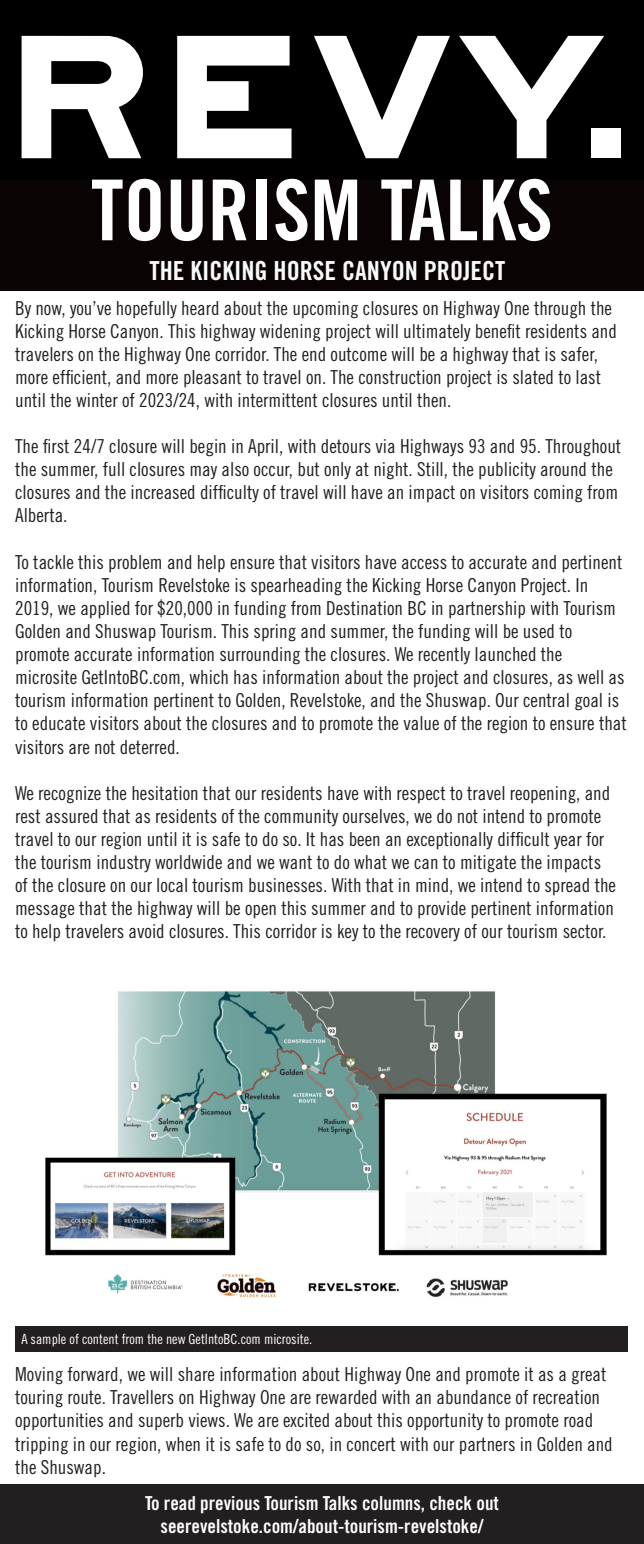
<style>
.page{position:relative;width:644px;height:1544px;background:#fff}
.page>*{position:absolute;margin:0;border:0;box-sizing:border-box;transform-origin:0 0}
.t1{font:84px "Trade Gothic LT Pro Bd Cn 20";color:#fff}
.t2{font:26.25px "Trade Gothic LT Pro Bd Cn 20";color:#fafafa}
.t3{font:19.25px/23.1px "Trade Gothic LT Pro Cn 18";color:#231f20}
.t4{font:19.25px "Trade Gothic LT Pro Bd Cn 20";color:#fff}
.t5{font:14px "Trade Gothic LT Pro Cn 18";color:#fff}
</style>
<div class="page">
<div style="left:0;top:0;width:644px;height:195px;background:#000"></div>
<svg style="left:177px;top:36px;width:114px;height:122px"></svg>
<svg style="left:314px;top:36px;width:136px;height:122px"></svg>
<svg style="left:22px;top:36px;width:121px;height:122px"></svg>
<div style="left:591px;top:128px;width:30px;height:30px;background:#fff"></div>
<svg style="left:459px;top:36px;width:145px;height:122px"></svg>
<div style="left:0;top:180px;width:644px;height:110px;background:#090304"></div>
<div style="left:0;top:1484px;width:644px;height:60px;background:#231f20"></div>
<div style="left:15px;top:1326px;width:612px;height:25px;background:#231f20"></div>
<img style="left:45px;top:991px;width:562px;height:307px">
<p class="t1" style="left:91px;top:159px;width:463px">TOURISM TALKS</p>
<p class="t2" style="left:150px;top:254px;width:357px">THE KICKING HORSE CANYON PROJECT</p>
<p class="t3" style="left:15px;top:296px;width:603px">By now, you’ve hopefully heard about the upcoming closures on Highway One through the Kicking Horse Canyon. This highway widening project will ultimately benefit residents and travelers on the Highway One corridor. The end outcome will be a highway that is safer, more efficient, and more pleasant to travel on. The construction project is slated to last until the winter of 2023/24, with intermittent closures until then.</p>
<p class="t3" style="left:15px;top:434px;width:608px">The first 24/7 closure will begin in April, with detours via Highways 93 and 95. Throughout the summer, full closures may also occur, but only at night. Still, the publicity around the closures and the increased difficulty of travel will have an impact on visitors coming from Alberta.</p>
<p class="t3" style="left:15px;top:550px;width:609px">To tackle this problem and help ensure that visitors have access to accurate and pertinent information, Tourism Revelstoke is spearheading the Kicking Horse Canyon Project. In 2019, we applied for $20,000 in funding from Destination BC in partnership with Tourism Golden and Shuswap Tourism. This spring and summer, the funding will be used to</p>
<p class="t3" style="left:15px;top:642px;width:549px">promote accurate information surrounding the closures. We recently launched the</p>
<p class="t3" style="left:15px;top:665px;width:613px">microsite GetIntoBC.com, which has information about the project and closures, as well as tourism information pertinent to Golden, Revelstoke, and the Shuswap. Our central goal is to educate visitors about the closures and to promote the value of the region to ensure that visitors are not deterred.</p>
<p class="t3" style="left:15px;top:781px;width:602px">We recognize the hesitation that our residents have with respect to travel reopening, and rest assured that as residents of the community ourselves, we do not intend to promote travel to our region until it is safe to do so. It has been an exceptionally difficult year for the tourism industry worldwide and we want to do what we can to mitigate the impacts of the closure on our local tourism businesses. With that in mind, we intend to spread the message that the highway will be open this summer and to provide pertinent information to help travelers avoid closures. This corridor is key to the recovery of our tourism sector.</p>
<p class="t5" style="left:21px;top:1331px;width:292px">A sample of content from the new GetIntoBC.com microsite.</p>
<p class="t3" style="left:15px;top:1362px;width:599px">Moving forward, we will share information about Highway One and promote it as a great touring route. Travellers on Highway One are rewarded with an abundance of recreation opportunities and superb views. We are excited about this opportunity to promote road tripping in our region, when it is safe to do so, in concert with our partners in Golden and the Shuswap.</p>
<p class="t4" style="left:145px;top:1491px;width:355px">To read previous Tourism Talks columns, check out</p>
<p class="t4" style="left:161px;top:1514px;width:324px">seerevelstoke.com/about-tourism-revelstoke/</p>
</div>
